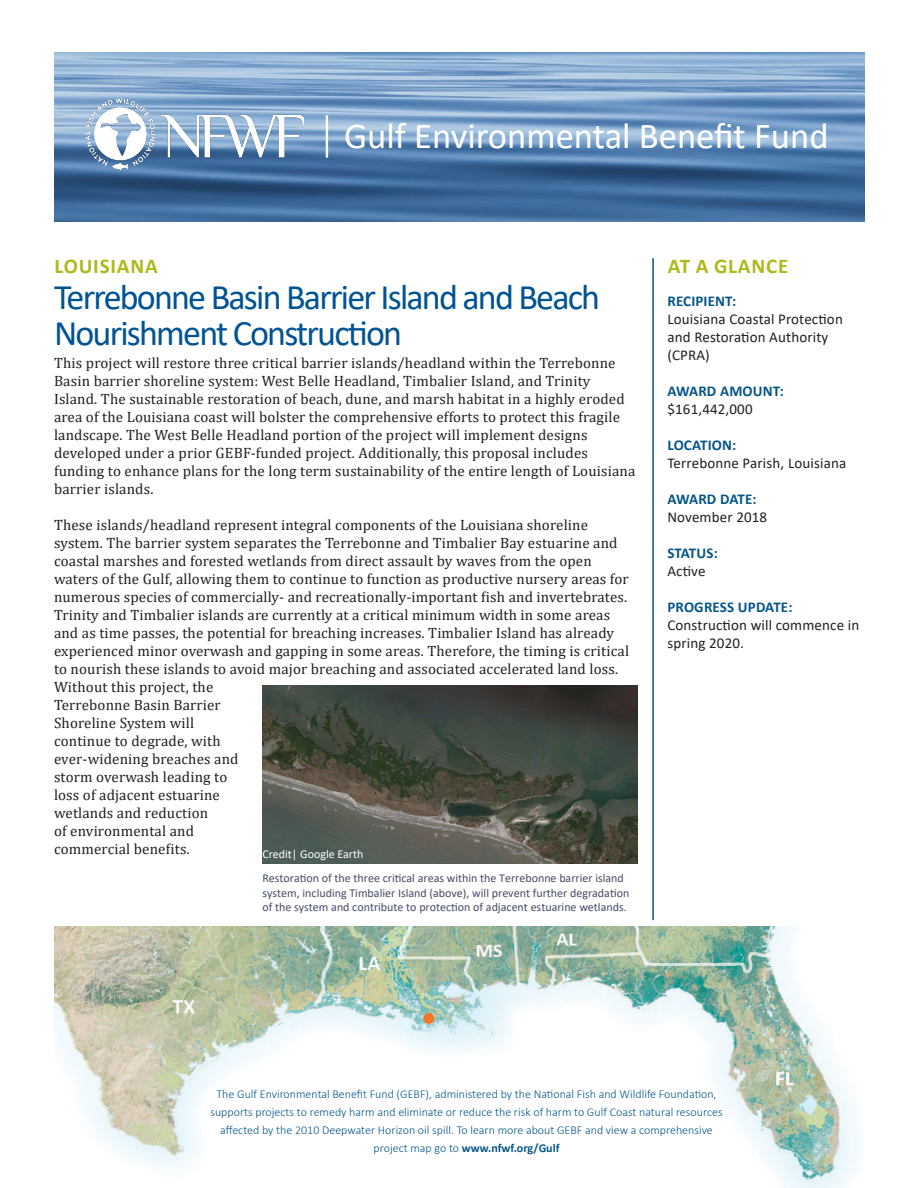
<style>
.page{position:relative;width:918px;height:1188px;background:#fff}
.page>*{position:absolute;margin:0;border:0;box-sizing:border-box;transform-origin:0 0}
.t1{font:36.6px "Calibri";color:#fff}
.t2{font:36px/36px "Calibri";letter-spacing:-.05em;color:#015393}
.t3{font:700 21px "Calibri";letter-spacing:.04em;color:#aeb91c}
.t4{font:15px/18px "Cambria";letter-spacing:.01em;color:#231f20}
.t5{font:15px/18px "Calibri";letter-spacing:.01em;color:#231f20}
.t6{font:700 15px "Calibri";letter-spacing:.01em;color:#055689}
.t7{font:700 15px "Calibri";letter-spacing:-.015em;color:#055689}
.t8{font:300 12px/18px "Calibri";color:#055689;text-align:center}
.t9{font:12px/14.4px "Calibri";color:#454c65}
.t10{font:12px "Calibri";color:#fff}
.s1{font-weight:700}
</style>
<div class="page">
<img style="left:54px;top:927px;width:803px;height:261px">
<hr style="left:652px;top:258px;width:2px;height:662px;background:#055689">
<img style="left:54px;top:53px;width:810px;height:168px">
<img style="left:86px;top:99px;width:217px;height:71px">
<hr style="left:326px;top:115px;width:2px;height:43px;background:#fff">
<div style="left:423px;top:1013px;width:11px;height:11px;background:#f47721;border-radius:50%"></div>
<img style="left:262px;top:686px;width:375px;height:177px">
<p class="t1" style="left:344px;top:110px;width:486px">Gulf Environmental Benefit Fund</p>
<p class="t3" style="left:54px;top:251px;width:105px">LOUISIANA</p>
<p class="t3" style="left:668px;top:251px;width:122px">AT A GLANCE</p>
<p class="t6" style="left:667px;top:290px;width:70px">RECIPIENT:</p>
<p class="t5" style="left:667px;top:310px;width:177px">Louisiana Coastal Protection and Restoration Authority (CPRA)</p>
<p class="t6" style="left:667px;top:380px;width:118px">AWARD AMOUNT:</p>
<p class="t5" style="left:667px;top:400px;width:87px">$161,442,000</p>
<p class="t6" style="left:667px;top:434px;width:70px">LOCATION:</p>
<p class="t5" style="left:667px;top:454px;width:180px">Terrebonne Parish, Louisiana</p>
<p class="t7" style="left:667px;top:488px;width:91px">AWARD DATE:</p>
<p class="t5" style="left:667px;top:508px;width:101px">November 2018</p>
<p class="t6" style="left:667px;top:542px;width:52px">STATUS:</p>
<p class="t5" style="left:667px;top:562px;width:40px">Active</p>
<p class="t6" style="left:667px;top:596px;width:127px">PROGRESS UPDATE:</p>
<p class="t5" style="left:667px;top:616px;width:193px">Construction will commence in spring 2020.</p>
<p class="t2" style="left:54px;top:278px;width:548px">Terrebonne Basin Barrier Island and Beach<br>Nourishment Construction</p>
<p class="t4" style="left:54px;top:354px;width:583px">This project will restore three critical barrier islands/headland within the Terrebonne Basin barrier shoreline system: West Belle Headland, Timbalier Island, and Trinity Island. The sustainable restoration of beach, dune, and marsh habitat in a highly eroded area of the Louisiana coast will bolster the comprehensive efforts to protect this fragile landscape. The West Belle Headland portion of the project will implement designs developed under a prior GEBF-funded project. Additionally, this proposal includes funding to enhance plans for the long term sustainability of the entire length of Louisiana barrier islands.</p>
<p class="t4" style="left:54px;top:516px;width:577px">These islands/headland represent integral components of the Louisiana shoreline system. The barrier system separates the Terrebonne and Timbalier Bay estuarine and coastal marshes and forested wetlands from direct assault by waves from the open waters of the Gulf, allowing them to continue to function as productive nursery areas for numerous species of commercially- and recreationally-important fish and invertebrates.<br>Trinity and Timbalier islands are currently at a critical minimum width in some areas and as time passes, the potential for breaching increases. Timbalier Island has already experienced minor overwash and gapping in some areas. Therefore, the timing is critical to nourish these islands to avoid major breaching and associated accelerated land loss.<br>Without this project, the<br>Terrebonne Basin Barrier<br>Shoreline System will<br>continue to degrade, with<br>ever-widening breaches and<br>storm overwash leading to<br>loss of adjacent estuarine<br>wetlands and reduction<br>of environmental and<br>commercial benefits.</p>
<p class="t10" style="left:262px;top:846px;width:102px">Credit| Google Earth</p>
<p class="t9" style="left:262px;top:871px;width:368px">Restoration of the three critical areas within the Terrebonne barrier island system, including Timbalier Island (above), will prevent further degradation of the system and contribute to protection of adjacent estuarine wetlands.</p>
<p class="t8" style="left:210px;top:1085px;width:514px">The Gulf Environmental Benefit Fund (GEBF), administered by the National Fish and Wildlife Foundation, supports projects to remedy harm and eliminate or reduce the risk of harm to Gulf Coast natural resources affected by the 2010 Deepwater Horizon oil spill. To learn more about GEBF and view a comprehensive project map go to <span class="s1">www.nfwf.org/Gulf</span></p>
</div>
